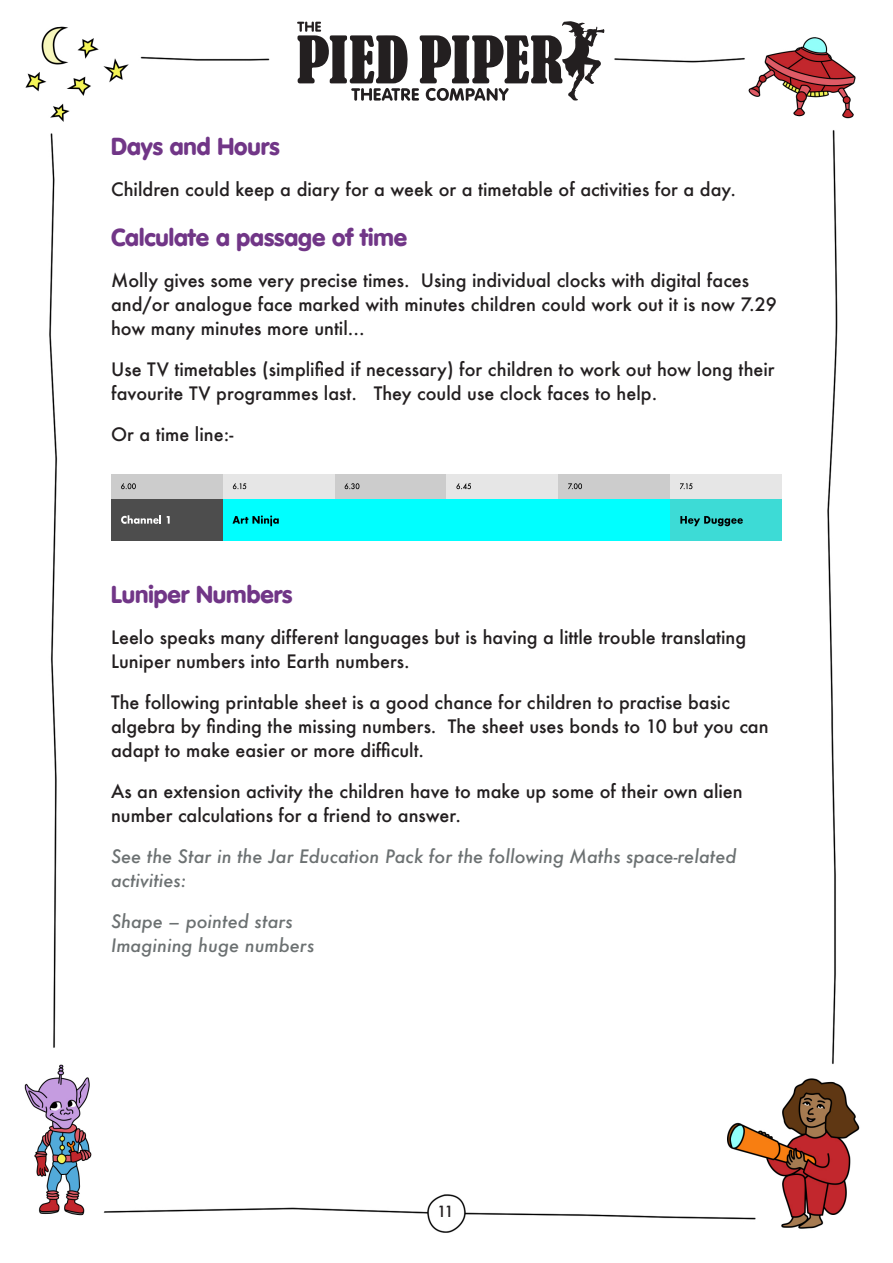
<style>
.page{position:relative;width:893px;height:1263px;background:#fff}
.page>*{position:absolute;margin:0;border:0;box-sizing:border-box;transform-origin:0 0}
.Sub_Heading{font:900 24px "VAG Rounded LT Pro";color:#713687}
.Main_Body{font:900 24px "VAG Rounded LT Pro";color:#713687}
.Main_Body-2{font:500 18px/24px "Futura";color:#231f20}
.Main_Body-3{font:italic 500 18px/24px "Futura";color:#6c7172}
.t1{font:500 15px "Futura";color:#231f20}
</style>
<div class="page">
<img style="left:24px;top:26px;width:836px;height:1207px">
<svg style="left:297px;top:21px;width:307px;height:80px"></svg>
<div style="left:111px;top:474px;width:112px;height:25px;background:#ccc"></div>
<svg style="left:121px;top:483px;width:15px;height:6px"></svg>
<div style="left:223px;top:474px;width:112px;height:25px;background:#e6e6e6"></div>
<svg style="left:233px;top:483px;width:13px;height:6px"></svg>
<div style="left:335px;top:474px;width:111px;height:25px;background:#ccc"></div>
<svg style="left:345px;top:483px;width:14px;height:6px"></svg>
<div style="left:446px;top:474px;width:112px;height:25px;background:#e6e6e6"></div>
<svg style="left:456px;top:483px;width:15px;height:6px"></svg>
<div style="left:558px;top:474px;width:112px;height:25px;background:#ccc"></div>
<svg style="left:568px;top:483px;width:14px;height:6px"></svg>
<div style="left:670px;top:474px;width:112px;height:25px;background:#e6e6e6"></div>
<svg style="left:680px;top:483px;width:12px;height:6px"></svg>
<div style="left:223px;top:499px;width:447px;height:42px;background:#0ff"></div>
<svg style="left:232px;top:515px;width:47px;height:11px"></svg>
<div style="left:670px;top:499px;width:112px;height:42px;background:#3ddbd6"></div>
<div style="left:111px;top:499px;width:112px;height:42px;background:#4d4d4d"></div>
<svg style="left:680px;top:516px;width:63px;height:10px"></svg>
<svg style="left:121px;top:515px;width:40px;height:9px"></svg>
<svg style="left:167px;top:516px;width:3px;height:8px"></svg>
<p class="Sub_Heading" style="left:111px;top:130px;width:170px">Days and Hours</p>
<p class="Main_Body-2" style="left:111px;top:177px;width:626px">Children could keep a diary for a week or a timetable of activities for a day.</p>
<p class="Main_Body" style="left:111px;top:221px;width:298px">Calculate a passage of time</p>
<p class="Main_Body-2" style="left:111px;top:268px;width:667px">Molly gives some very precise times. Using individual clocks with digital faces and/or analogue face marked with minutes children could work out it is now 7.29 how many minutes more until...</p>
<p class="Main_Body-2" style="left:111px;top:357px;width:665px">Use TV timetables (simplified if necessary) for children to work out how long their favourite TV programmes last. They could use clock faces to help.</p>
<p class="Main_Body-2" style="left:111px;top:422px;width:124px">Or a time line:-</p>
<p class="Sub_Heading" style="left:111px;top:579px;width:183px">Luniper Numbers</p>
<p class="Main_Body-2" style="left:111px;top:625px;width:637px">Leelo speaks many different languages but is having a little trouble translating<br>Luniper numbers into Earth numbers.</p>
<p class="Main_Body-2" style="left:111px;top:690px;width:659px">The following printable sheet is a good chance for children to practise basic algebra by finding the missing numbers. The sheet uses bonds to 10 but you can adapt to make easier or more difficult.</p>
<p class="Main_Body-2" style="left:111px;top:779px;width:633px">As an extension activity the children have to make up some of their own alien number calculations for a friend to answer.</p>
<p class="Main_Body-3" style="left:111px;top:844px;width:627px">See the Star in the Jar Education Pack for the following Maths space-related activities:</p>
<p class="Main_Body-3" style="left:111px;top:909px;width:183px">Shape – pointed stars</p>
<p class="Main_Body-3" style="left:111px;top:933px;width:205px">Imagining huge numbers</p>
<p class="t1" style="left:437px;top:1201px;width:18px">11</p>
</div>
